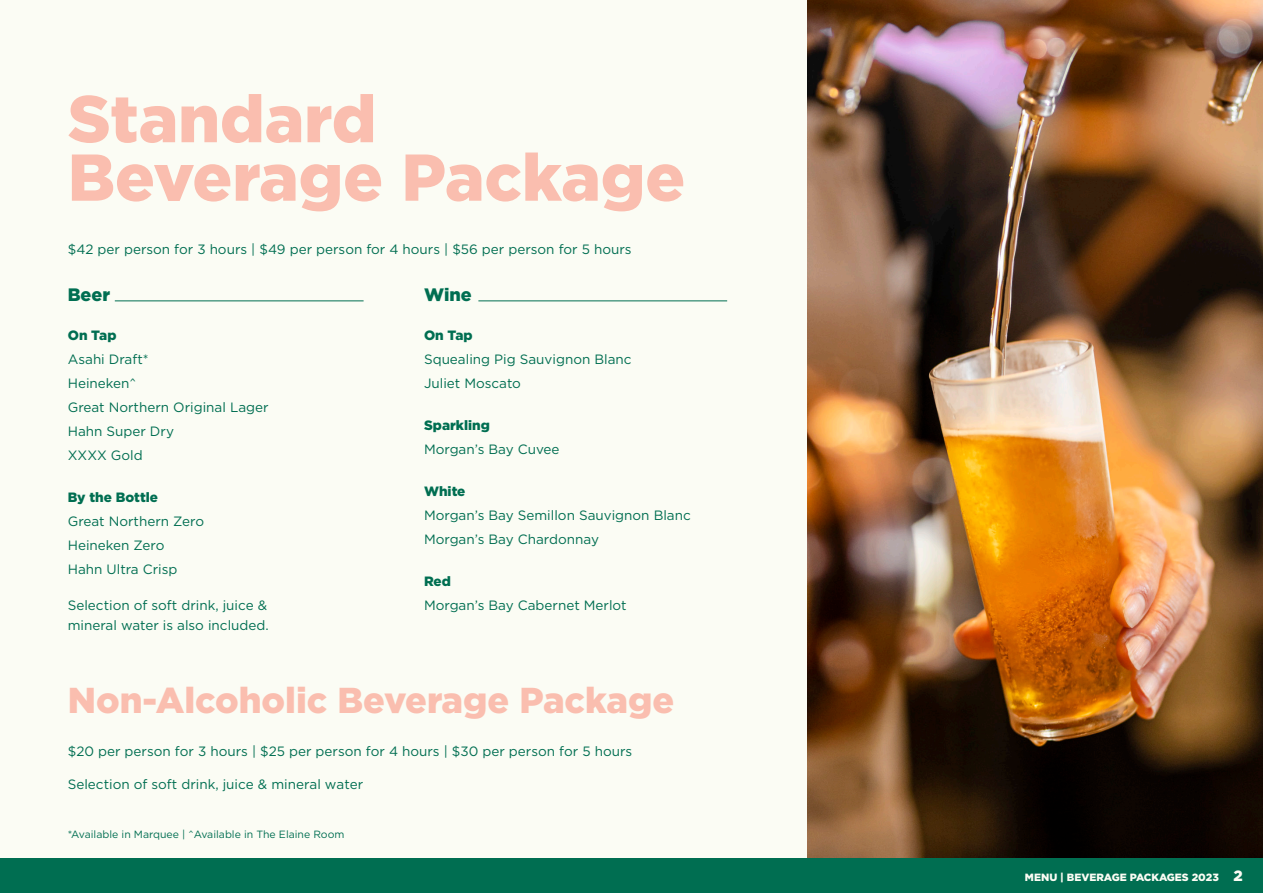
<style>
.page{position:relative;width:1263px;height:893px;background:#fff}
.page>*{position:absolute;margin:0;border:0;box-sizing:border-box;transform-origin:0 0}
.t1{font:900 66px/58.5px "Gotham";color:#fabeaf}
.t2{font:900 36px "Gotham";color:#fabeaf}
.t3{font:900 18px "Gotham";color:#006e51}
.t4{font:900 14.85px "Gotham";color:#fbfcf4}
.t5{font:13.5px/19.5px "Gotham";color:#006e51}
.t6{font:900 13.5px "Gotham";color:#006e51}
.t7{font:10.5px "Gotham";color:#006e51}
.t8{font:900 10.5px "Gotham";color:#fbfcf4}
</style>
<div class="page">
<div style="left:0;top:0;width:808px;height:893px;background:#fbfcf4"></div>
<img style="left:808px;top:0;width:455px;height:859px">
<div style="left:0;top:859px;width:1263px;height:34px;background:#006e51"></div>
<hr style="left:115px;top:300px;width:249px;height:1px;background:#006e51">
<hr style="left:478px;top:300px;width:249px;height:1px;background:#006e51">
<p class="t1" style="left:68px;top:89px;width:619px">Standard<br>Beverage Package</p>
<p class="t5" style="left:68px;top:239px;width:565px">$42 per person for 3 hours | $49 per person for 4 hours | $56 per person for 5 hours</p>
<p class="t3" style="left:68px;top:282px;width:44px">Beer</p>
<p class="t6" style="left:68px;top:326px;width:50px">On Tap</p>
<p class="t5" style="left:68px;top:349px;width:82px">Asahi Draft*</p>
<p class="t5" style="left:68px;top:373px;width:70px">Heineken^</p>
<p class="t5" style="left:68px;top:397px;width:202px">Great Northern Original Lager</p>
<p class="t5" style="left:68px;top:421px;width:108px">Hahn Super Dry</p>
<p class="t5" style="left:68px;top:445px;width:77px">XXXX Gold</p>
<p class="t6" style="left:68px;top:488px;width:92px">By the Bottle</p>
<p class="t5" style="left:68px;top:511px;width:138px">Great Northern Zero</p>
<p class="t5" style="left:68px;top:535px;width:98px">Heineken Zero</p>
<p class="t5" style="left:68px;top:559px;width:111px">Hahn Ultra Crisp</p>
<p class="t5" style="left:68px;top:595px;width:202px">Selection of soft drink, juice &amp; mineral water is also included.</p>
<p class="t3" style="left:424px;top:282px;width:49px">Wine</p>
<p class="t6" style="left:424px;top:326px;width:50px">On Tap</p>
<p class="t5" style="left:424px;top:349px;width:209px">Squealing Pig Sauvignon Blanc</p>
<p class="t5" style="left:424px;top:373px;width:98px">Juliet Moscato</p>
<p class="t6" style="left:424px;top:416px;width:67px">Sparkling</p>
<p class="t5" style="left:424px;top:439px;width:137px">Morgan’s Bay Cuvee</p>
<p class="t6" style="left:424px;top:482px;width:43px">White</p>
<p class="t5" style="left:424px;top:505px;width:268px">Morgan’s Bay Semillon Sauvignon Blanc</p>
<p class="t5" style="left:424px;top:529px;width:176px">Morgan’s Bay Chardonnay</p>
<p class="t6" style="left:424px;top:572px;width:28px">Red</p>
<p class="t5" style="left:424px;top:595px;width:204px">Morgan’s Bay Cabernet Merlot</p>
<p class="t2" style="left:68px;top:675px;width:608px">Non-Alcoholic Beverage Package</p>
<p class="t5" style="left:68px;top:741px;width:566px">$20 per person for 3 hours | $25 per person for 4 hours | $30 per person for 5 hours</p>
<p class="t5" style="left:68px;top:774px;width:297px">Selection of soft drink, juice &amp; mineral water</p>
<p class="t7" style="left:68px;top:828px;width:278px">*Available in Marquee | ^Available in The Elaine Room</p>
<p class="t8" style="left:1025px;top:870px;width:195px">MENU | BEVERAGE PACKAGES 2023</p>
<p class="t4" style="left:1233px;top:865px;width:11px">2</p>
</div>
